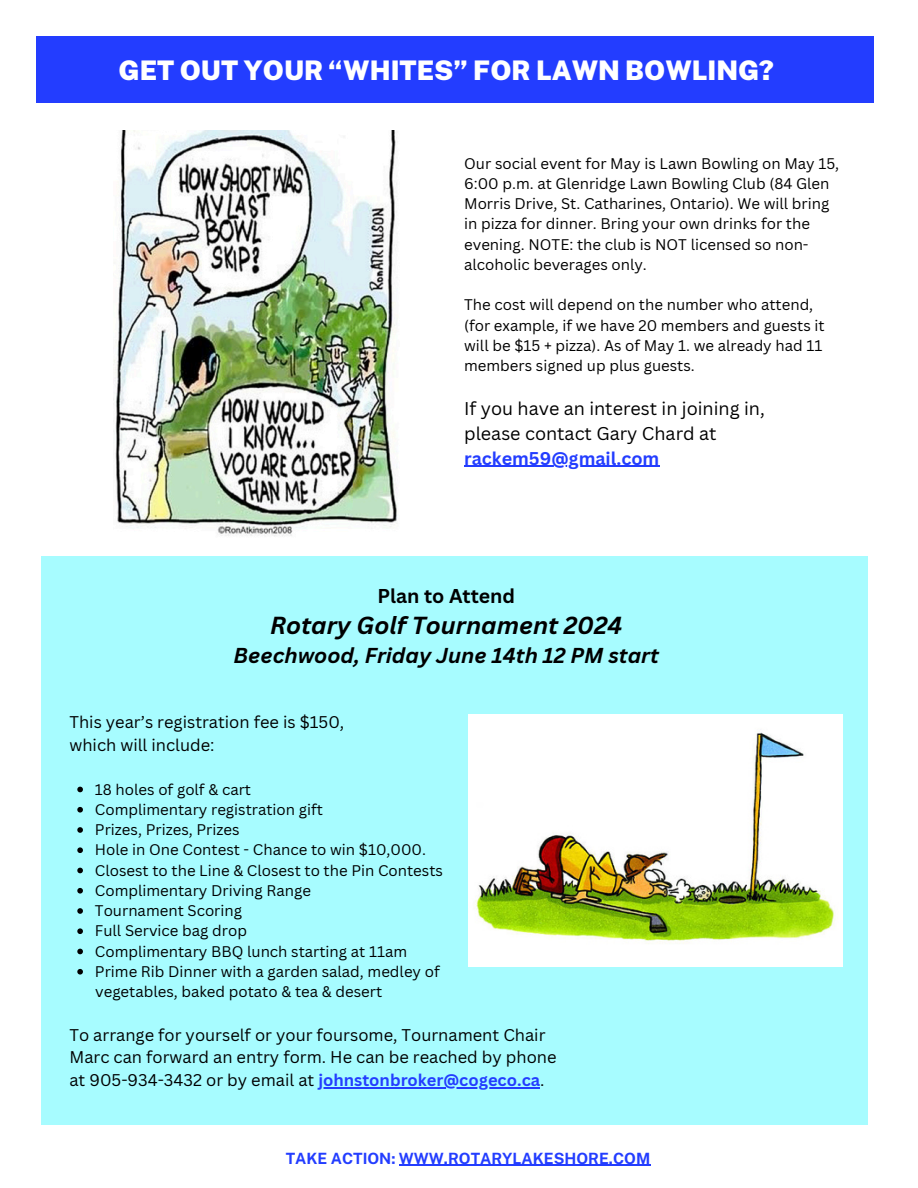
<style>
.page{position:relative;width:918px;height:1188px;background:#fff}
.page>*{position:absolute;margin:0;border:0;box-sizing:border-box;transform-origin:0 0}
.t1{font:900 27px "Public Sans";color:#fff}
.t2{font:italic 700 24px "Canva Sans";color:#000}
.t3{font:italic 700 21px "Canva Sans";color:#000}
.t4{font:700 19.5px "Canva Sans";color:#000}
.t5{font:18px/24.8px "Canva Sans";color:#000}
.t6{font:700 18px "Canva Sans";color:#233dff}
.t7{font:16.5px/22.5px "Canva Sans";color:#000}
.t8{font:700 15.45px "Public Sans";color:#233dff}
.t9{font:15px/20.2px "Canva Sans";color:#000}
.s1{font-weight:700;color:#233dff}
</style>
<div class="page">
<div style="left:36px;top:37px;width:837px;height:66px;background:#233dff"></div>
<div style="left:41px;top:556px;width:826px;height:569px;background:#a7fcff"></div>
<img style="left:469px;top:715px;width:373px;height:252px">
<img style="left:113px;top:130px;width:284px;height:407px">
<hr style="left:399px;top:1165px;width:251px;height:1px;background:#233dff">
<hr style="left:464px;top:466px;width:195px;height:1px;background:#233dff">
<svg style="left:77px;top:787px;width:6px;height:5px"></svg>
<svg style="left:77px;top:807px;width:6px;height:6px"></svg>
<svg style="left:77px;top:827px;width:6px;height:6px"></svg>
<svg style="left:77px;top:847px;width:6px;height:6px"></svg>
<svg style="left:77px;top:868px;width:6px;height:5px"></svg>
<svg style="left:77px;top:888px;width:6px;height:6px"></svg>
<svg style="left:77px;top:908px;width:6px;height:6px"></svg>
<svg style="left:77px;top:928px;width:6px;height:6px"></svg>
<svg style="left:77px;top:949px;width:6px;height:5px"></svg>
<svg style="left:77px;top:969px;width:6px;height:6px"></svg>
<hr style="left:318px;top:1087px;width:222px;height:1px;background:#233dff">
<p class="t1" style="left:119px;top:55px;width:657px">GET OUT YOUR “WHITES” FOR LAWN BOWLING?</p>
<h2 class="t9" style="left:464px;top:153px;width:377px">Our social event for May is Lawn Bowling on May 15, 6:00 p.m. at Glenridge Lawn Bowling Club (84 Glen Morris Drive, St. Catharines, Ontario). We will bring in pizza for dinner. Bring your own drinks for the evening. NOTE: the club is NOT licensed so non&shy;alcoholic beverages only.</h2>
<h3 class="t9" style="left:464px;top:294px;width:362px">The cost will depend on the number who attend, (for example, if we have 20 members and guests it will be $15 + pizza). As of May 1. we already had 11 members signed up plus guests.</h3>
<p class="t5" style="left:464px;top:396px;width:302px">If you have an interest in joining in, please contact Gary Chard at</p>
<p class="t6" style="left:464px;top:445px;width:197px">rackem59@gmail.com</p>
<h3 class="t4" style="left:377px;top:582px;width:139px">Plan to Attend</h3>
<h3 class="t2" style="left:270px;top:608px;width:354px">Rotary Golf Tournament 2024</h3>
<h3 class="t3" style="left:234px;top:641px;width:427px">Beechwood, Friday June 14th 12 PM start</h3>
<p class="t7" style="left:69px;top:711px;width:276px">This year’s registration fee is $150, which will include:</p>
<p class="t9" style="left:95px;top:779px;width:158px">18 holes of golf &amp; cart</p>
<p class="t9" style="left:95px;top:799px;width:230px">Complimentary registration gift</p>
<p class="t9" style="left:95px;top:819px;width:146px">Prizes, Prizes, Prizes</p>
<p class="t9" style="left:95px;top:839px;width:333px">Hole in One Contest - Chance to win $10,000.</p>
<p class="t9" style="left:95px;top:860px;width:350px">Closest to the Line &amp; Closest to the Pin Contests</p>
<p class="t9" style="left:95px;top:880px;width:218px">Complimentary Driving Range</p>
<p class="t9" style="left:95px;top:900px;width:149px">Tournament Scoring</p>
<p class="t9" style="left:95px;top:920px;width:154px">Full Service bag drop</p>
<h3 class="t9" style="left:95px;top:941px;width:314px">Complimentary BBQ lunch starting at 11am</h3>
<p class="t9" style="left:95px;top:961px;width:346px">Prime Rib Dinner with a garden salad, medley of</p>
<h4 class="t9" style="left:95px;top:981px;width:288px">vegetables, baked potato &amp; tea &amp; desert</h4>
<p class="t7" style="left:69px;top:1023px;width:489px">To arrange for yourself or your foursome, Tournament Chair<br>Marc can forward an entry form. He can be reached by phone at 905-934-3432 or by email at <span class="s1">johnstonbroker@cogeco.ca</span>.</p>
<p class="t8" style="left:286px;top:1149px;width:366px">TAKE ACTION: WWW.ROTARYLAKESHORE.COM</p>
</div>
